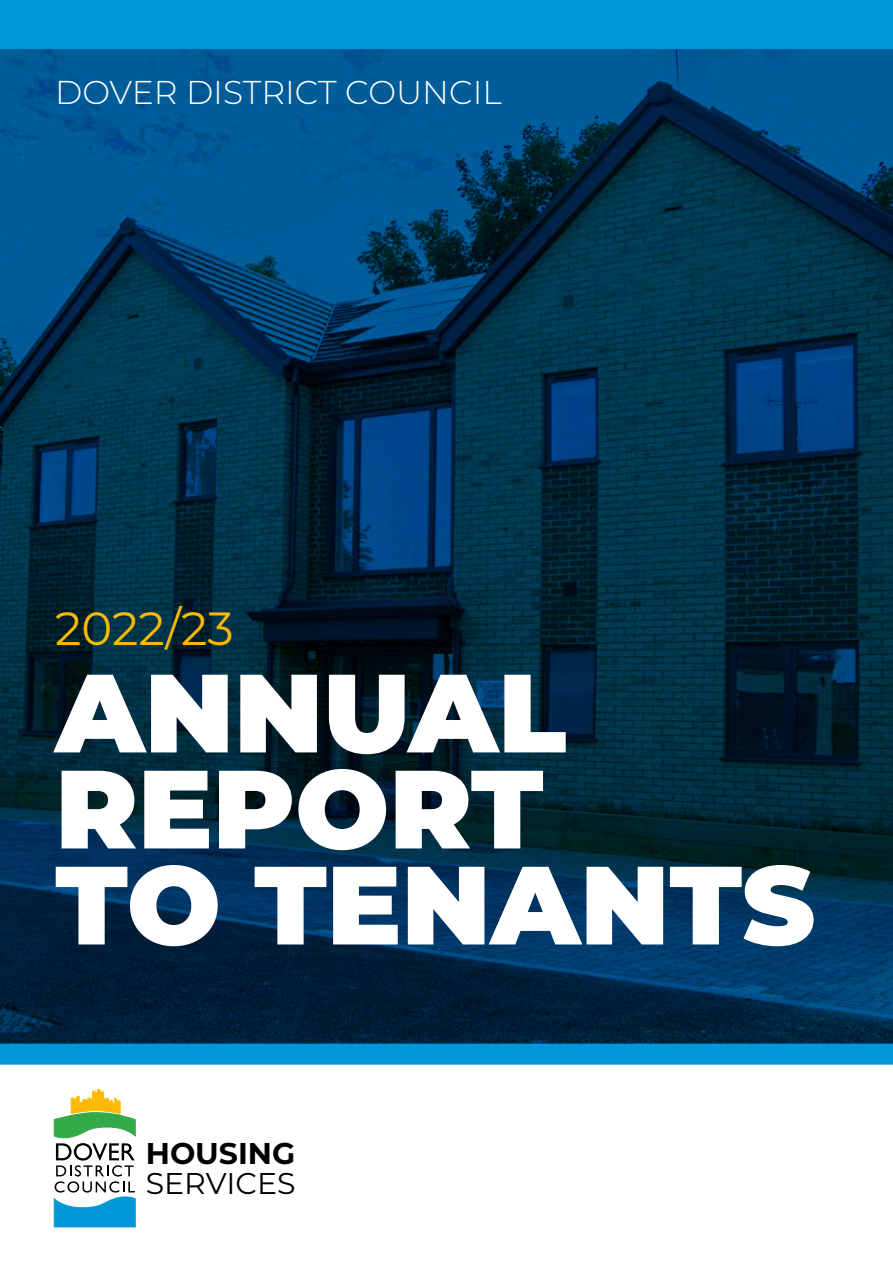
<style>
.page{position:relative;width:893px;height:1263px;background:#fff}
.page>*{position:absolute;margin:0;border:0;box-sizing:border-box;transform-origin:0 0}
.t1{font:900 111px/96px "Montserrat";color:#fff}
.t2{font:46.5px "Montserrat";color:#fbba06}
.t3{font:300 33px "Montserrat";color:#fff}
.t4{font:30px "Montserrat";color:#000}
.t5{font:700 30px "Montserrat";color:#000}
</style>
<div class="page">
<img style="left:0;top:49px;width:893px;height:995px">
<div style="left:0;top:1044px;width:893px;height:21px;background:#0098d8"></div>
<svg style="left:54px;top:1089px;width:82px;height:138px"></svg>
<div style="left:0;top:0;width:893px;height:49px;background:#0098d8"></div>
<p class="t3" style="left:55px;top:70px;width:448px">DOVER DISTRICT COUNCIL</p>
<p class="t2" style="left:55px;top:596px;width:180px">2022/23</p>
<p class="t1" style="left:55px;top:658px;width:761px">ANNUAL<br>REPORT<br>TO TENANTS</p>
<p class="t5" style="left:146px;top:1132px;width:151px">HOUSING</p>
<p class="t4" style="left:146px;top:1163px;width:151px">SERVICES</p>
</div>
